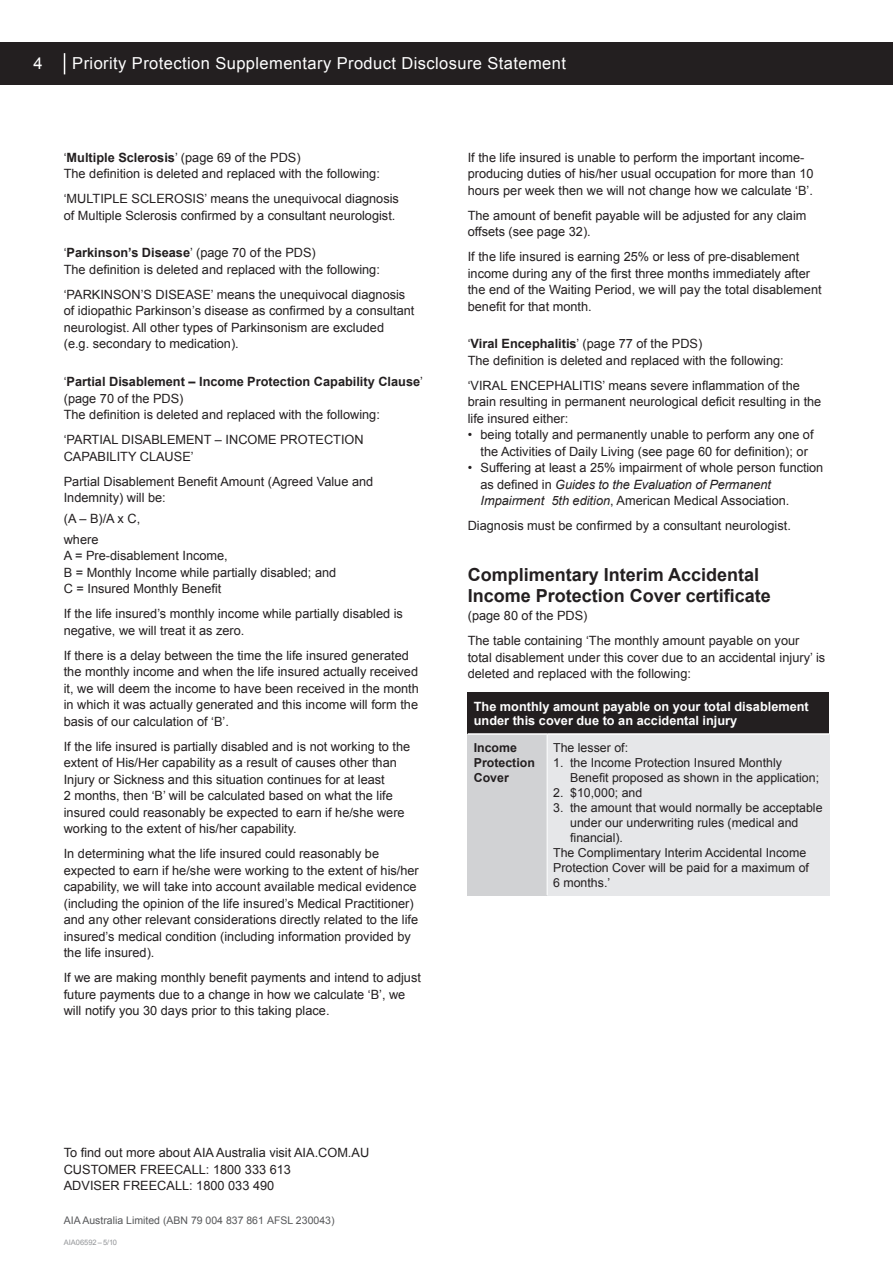
<style>
.page{position:relative;width:893px;height:1263px;background:#fff}
.page>*{position:absolute;margin:0;border:0;box-sizing:border-box;transform-origin:0 0}
.t1{font:700 18px/21px "Arial";color:#231f20}
.t2{font:16.5px "Arial";letter-spacing:.025em;color:#fff}
.t3{font:12.75px/16.5px "Arial";color:#231f20}
.t4{font:700 12.75px/15px "Arial";color:#fff}
.t5{font:12.3px/15px "Arial";color:#231f20}
.t6{font:700 12.3px/15px "Arial";color:#231f20}
.t7{font:10.5px "Arial";color:#57585a}
.t8{font:7.5px "Arial";color:#939598}
.s1{font-weight:700}
.s2{font-style:italic}
</style>
<div class="page">
<div style="left:0;top:43px;width:893px;height:42px;background:#231f20"></div>
<svg style="left:64px;top:53px;width:1px;height:21px"></svg>
<div style="left:468px;top:693px;width:361px;height:41px;background:#231f20"></div>
<div style="left:468px;top:734px;width:79px;height:161px;background:#d1d2d4"></div>
<div style="left:547px;top:734px;width:282px;height:161px;background:#e6e7e9"></div>
<hr style="left:547px;top:733px;width:282px;height:2px;background:#fff">
<hr style="left:468px;top:733px;width:79px;height:2px;background:#fff">
<hr style="left:547px;top:735px;width:1px;height:160px;background:#fff">
<p class="t2" style="left:33px;top:53px;width:11px">4</p>
<p class="t2" style="left:72px;top:53px;width:495px">Priority Protection Supplementary Product Disclosure Statement</p>
<p class="t3" style="left:64px;top:149px;width:318px">‘<span class="s1">Multiple Sclerosis</span>’ (page 69 of the PDS)<br>The definition is deleted and replaced with the following:</p>
<p class="t3" style="left:64px;top:190px;width:337px">‘MULTIPLE SCLEROSIS’ means the unequivocal diagnosis of Multiple Sclerosis confirmed by a consultant neurologist.</p>
<p class="t3" style="left:64px;top:245px;width:318px">‘<span class="s1">Parkinson’s Disease</span>’ (page 70 of the PDS)<br>The definition is deleted and replaced with the following:</p>
<p class="t3" style="left:64px;top:286px;width:352px">‘PARKINSON’S DISEASE’ means the unequivocal diagnosis of idiopathic Parkinson’s disease as confirmed by a consultant neurologist. All other types of Parkinsonism are excluded<br>(e.g. secondary to medication).</p>
<p class="t3" style="left:64px;top:374px;width:361px">‘<span class="s1">Partial Disablement – Income Protection Capability Clause</span>’ (page 70 of the PDS)<br>The definition is deleted and replaced with the following:</p>
<p class="t3" style="left:64px;top:432px;width:301px">‘PARTIAL DISABLEMENT – INCOME PROTECTION<br>CAPABILITY CLAUSE’</p>
<p class="t3" style="left:64px;top:473px;width:311px">Partial Disablement Benefit Amount (Agreed Value and<br>Indemnity) will be:</p>
<p class="t3" style="left:64px;top:508px;width:78px;line-height:20.7px">(A – B)/A x C, where</p>
<p class="t3" style="left:64px;top:548px;width:274px">A = Pre-disablement Income,<br>B = Monthly Income while partially disabled; and<br>C = Insured Monthly Benefit</p>
<p class="t3" style="left:64px;top:606px;width:341px">If the life insured’s monthly income while partially disabled is negative, we will treat it as zero.</p>
<p class="t3" style="left:64px;top:647px;width:357px">If there is a delay between the time the life insured generated the monthly income and when the life insured actually received it, we will deem the income to have been received in the month in which it was actually generated and this income will form the basis of our calculation of ‘B’.</p>
<p class="t3" style="left:64px;top:738px;width:348px">If the life insured is partially disabled and is not working to the extent of His/Her capability as a result of causes other than Injury or Sickness and this situation continues for at least<br>2 months, then ‘B’ will be calculated based on what the life insured could reasonably be expected to earn if he/she were working to the extent of his/her capability.</p>
<p class="t3" style="left:64px;top:846px;width:357px">In determining what the life insured could reasonably be expected to earn if he/she were working to the extent of his/her capability, we will take into account available medical evidence (including the opinion of the life insured’s Medical Practitioner) and any other relevant considerations directly related to the life insured’s medical condition (including information provided by the life insured).</p>
<p class="t3" style="left:64px;top:970px;width:359px">If we are making monthly benefit payments and intend to adjust future payments due to a change in how we calculate ‘B’, we will notify you 30 days prior to this taking place.</p>
<p class="t3" style="left:468px;top:149px;width:347px">If the life insured is unable to perform the important income&shy;producing duties of his/her usual occupation for more than 10 hours per week then we will not change how we calculate ‘B’.</p>
<p class="t3" style="left:468px;top:207px;width:340px">The amount of benefit payable will be adjusted for any claim offsets (see page 32).</p>
<p class="t3" style="left:468px;top:248px;width:355px">If the life insured is earning 25% or less of pre-disablement income during any of the first three months immediately after the end of the Waiting Period, we will pay the total disablement benefit for that month.</p>
<p class="t3" style="left:468px;top:336px;width:318px">‘<span class="s1">Viral Encephalitis</span>’ (page 77 of the PDS)<br>The definition is deleted and replaced with the following:</p>
<p class="t3" style="left:468px;top:377px;width:355px">‘VIRAL ENCEPHALITIS’ means severe inflammation of the brain resulting in permanent neurological deficit resulting in the life insured either:</p>
<p class="t3" style="left:468px;top:427px;width:347px;text-align:center">• being totally and permanently unable to perform any one of the Activities of Daily Living (see page 60 for definition); or</p>
<p class="t3" style="left:480px;top:460px;width:344px;text-indent:-13px">• Suffering at least a 25% impairment of whole person function as defined in <span class="s2">Guides to the Evaluation of Permanent<br>Impairment 5th edition</span>, American Medical Association.</p>
<p class="t3" style="left:468px;top:518px;width:325px">Diagnosis must be confirmed by a consultant neurologist.</p>
<h1 class="t1" style="left:468px;top:565px;width:305px">Complimentary Interim Accidental<br>Income Protection Cover certificate</h1>
<p class="t3" style="left:468px;top:603px;width:333px;line-height:25px">(page 80 of the PDS)<br>The table containing ‘The monthly amount payable on your</p>
<p class="t3" style="left:468px;top:649px;width:359px">total disablement under this cover due to an accidental injury’ is deleted and replaced with the following:</p>
<p class="t4" style="left:474px;top:699px;width:337px">The monthly amount payable on your total disablement under this cover due to an accidental injury</p>
<p class="t6" style="left:474px;top:740px;width:63px">Income<br>Protection<br>Cover</p>
<p class="t5" style="left:553px;top:740px;width:76px">The lesser of:</p>
<p class="t5" style="left:570px;top:755px;width:251px;text-indent:-17px">1. the Income Protection Insured Monthly<br>Benefit proposed as shown in the application;</p>
<p class="t5" style="left:553px;top:785px;width:91px">2. $10,000; and</p>
<p class="t5" style="left:553px;top:800px;width:271px">3. the amount that would normally be acceptable</p>
<p class="t5" style="left:570px;top:815px;width:230px">under our underwriting rules (medical and</p>
<p class="t5" style="left:570px;top:830px;width:54px">financial).</p>
<p class="t5" style="left:553px;top:845px;width:255px">The Complimentary Interim Accidental Income</p>
<p class="t5" style="left:553px;top:860px;width:257px">Protection Cover will be paid for a maximum of</p>
<p class="t5" style="left:553px;top:875px;width:59px">6 months.’</p>
<p class="t3" style="left:64px;top:1145px;width:307px">To find out more about AIA Australia visit AIA.COM.AU<br>CUSTOMER FREECALL: 1800 333 613<br>ADVISER FREECALL: 1800 033 490</p>
<p class="t7" style="left:64px;top:1213px;width:272px">AIA Australia Limited (ABN 79 004 837 861 AFSL 230043)</p>
<p class="t8" style="left:64px;top:1237px;width:55px">AIA06592 – 5/10</p>
</div>
